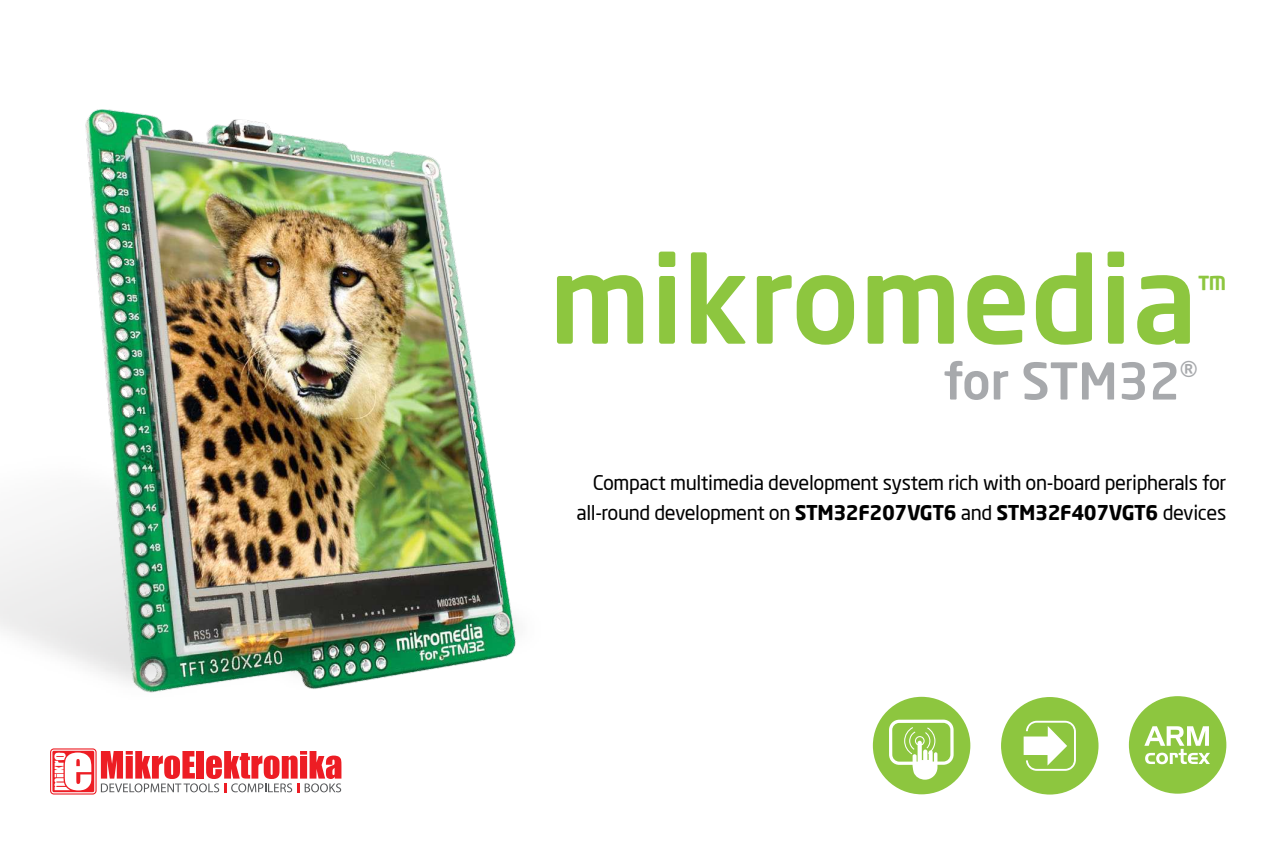
<style>
.page{position:relative;width:1276px;height:851px;background:#fff}
.page>*{position:absolute;margin:0;border:0;box-sizing:border-box;transform-origin:0 0}
.t1{font:500 120px "Neo Sans Pro";color:#8dc63f}
.t2{font:500 50px "Neo Sans Pro";letter-spacing:-.005em;color:#a7a9ac}
.t3{font:500 35px "Neo Sans Pro";color:#8dc63f}
.t4{font:500 29px "Neo Sans Pro";color:#a7a9ac}
.t5{font:20px/30px "Neo Sans Pro";letter-spacing:-.02em;color:#000;text-align:right}
.s1{font-weight:700}
</style>
<div class="page">
<div style="left:873px;top:696px;width:97px;height:98px;background:#8dc63f;border-radius:50%"></div>
<img style="left:0;top:109px;width:516px;height:584px">
<svg style="left:889px;top:719px;width:64px;height:60px"></svg>
<div style="left:1001px;top:697px;width:97px;height:97px;background:#8dc63f;border-radius:50%"></div>
<svg style="left:1023px;top:720px;width:53px;height:50px"></svg>
<svg style="left:50px;top:748px;width:47px;height:46px"></svg>
<svg style="left:51px;top:749px;width:44px;height:44px"></svg>
<svg style="left:101px;top:751px;width:240px;height:41px"></svg>
<div style="left:1129px;top:696px;width:97px;height:97px;background:#8dc63f;border-radius:50%"></div>
<svg style="left:1144px;top:726px;width:66px;height:38px"></svg>
<h1 class="t1" style="left:549px;top:251px;width:650px">mikromedia</h1>
<h3 class="t4" style="left:1180px;top:360px;width:19px">®</h3>
<h3 class="t3" style="left:1197px;top:274px;width:30px">™</h3>
<h2 class="t2" style="left:943px;top:361px;width:238px">for STM32</h2>
<p class="t5" style="left:576px;top:469px;width:651px">Compact multimedia development system rich with on-board peripherals for all-round development on <span class="s1">STM32F207VGT6</span> and <span class="s1">STM32F407VGT6</span> devices</p>
</div>
